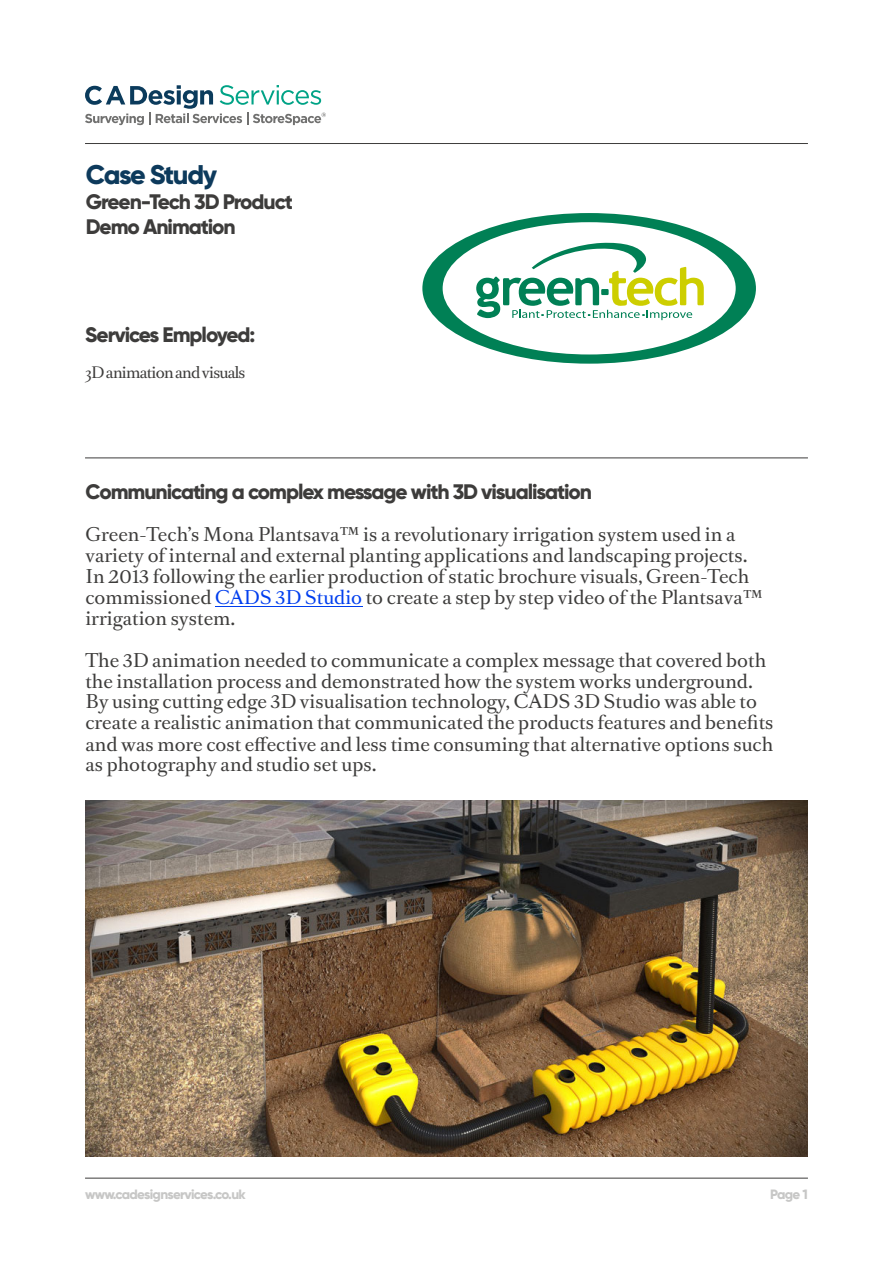
<style>
.page{position:relative;width:893px;height:1263px;background:#fff}
.page>*{position:absolute;margin:0;border:0;box-sizing:border-box;transform-origin:0 0}
.t1{font:800 27px "Gilroy";letter-spacing:-.055em;color:#0d3a5c}
.t2{font:800 21px/25.2px "Gilroy";letter-spacing:-.05em;color:#3d3c3b}
.t3{font:18px/20.9px "Romain Text";color:#3d3c3b}
.t4{font:15px "Romain BP Text";letter-spacing:-.05em;color:#3d3c3b}
.t5{font:800 13.5px "Gilroy";letter-spacing:-.05em;color:#c7c7c6}
.s1{color:#003eee}
</style>
<div class="page">
<svg style="left:85px;top:85px;width:241px;height:40px"></svg>
<hr style="left:85px;top:143px;width:723px;height:1px;background:#3d3c3b">
<hr style="left:85px;top:1178px;width:723px;height:1px;background:#3d3c3b">
<hr style="left:215px;top:606px;width:147px;height:1px;background:#003eee">
<hr style="left:85px;top:458px;width:723px;height:1px;background:#3d3c3b">
<svg style="left:422px;top:213px;width:334px;height:151px"></svg>
<svg style="left:476px;top:242px;width:228px;height:78px"></svg>
<img style="left:86px;top:800px;width:721px;height:356px">
<h1 class="t1" style="left:86px;top:157px;width:133px">Case Study</h1>
<p class="t2" style="left:86px;top:189px;width:209px">Green-Tech 3D Product<br>Demo Animation</p>
<p class="t2" style="left:85px;top:322px;width:172px">Services Employed:</p>
<p class="t4" style="left:85px;top:359px;width:162px">3D animation and visuals</p>
<p class="t2" style="left:85px;top:479px;width:508px">Communicating a complex message with 3D visualisation</p>
<p class="t3" style="left:85px;top:524px;width:679px">Green-Tech’s Mona Plantsava™ is a revolutionary irrigation system used in a variety of internal and external planting applications and landscaping projects.<br>In 2013 following the earlier production of static brochure visuals, Green-Tech commissioned <span class="s1">CADS 3D Studio</span> to create a step by step video of the Plantsava™ irrigation system.</p>
<p class="t3" style="left:85px;top:650px;width:690px">The 3D animation needed to communicate a complex message that covered both the installation process and demonstrated how the system works underground.<br>By using cutting edge 3D visualisation technology, CADS 3D Studio was able to create a realistic animation that communicated the products features and benefits and was more cost effective and less time consuming that alternative options such as photography and studio set ups.</p>
<p class="t5" style="left:85px;top:1186px;width:162px">www.cadesignservices.co.uk</p>
<p class="t5" style="left:770px;top:1186px;width:39px">Page 1</p>
</div>
